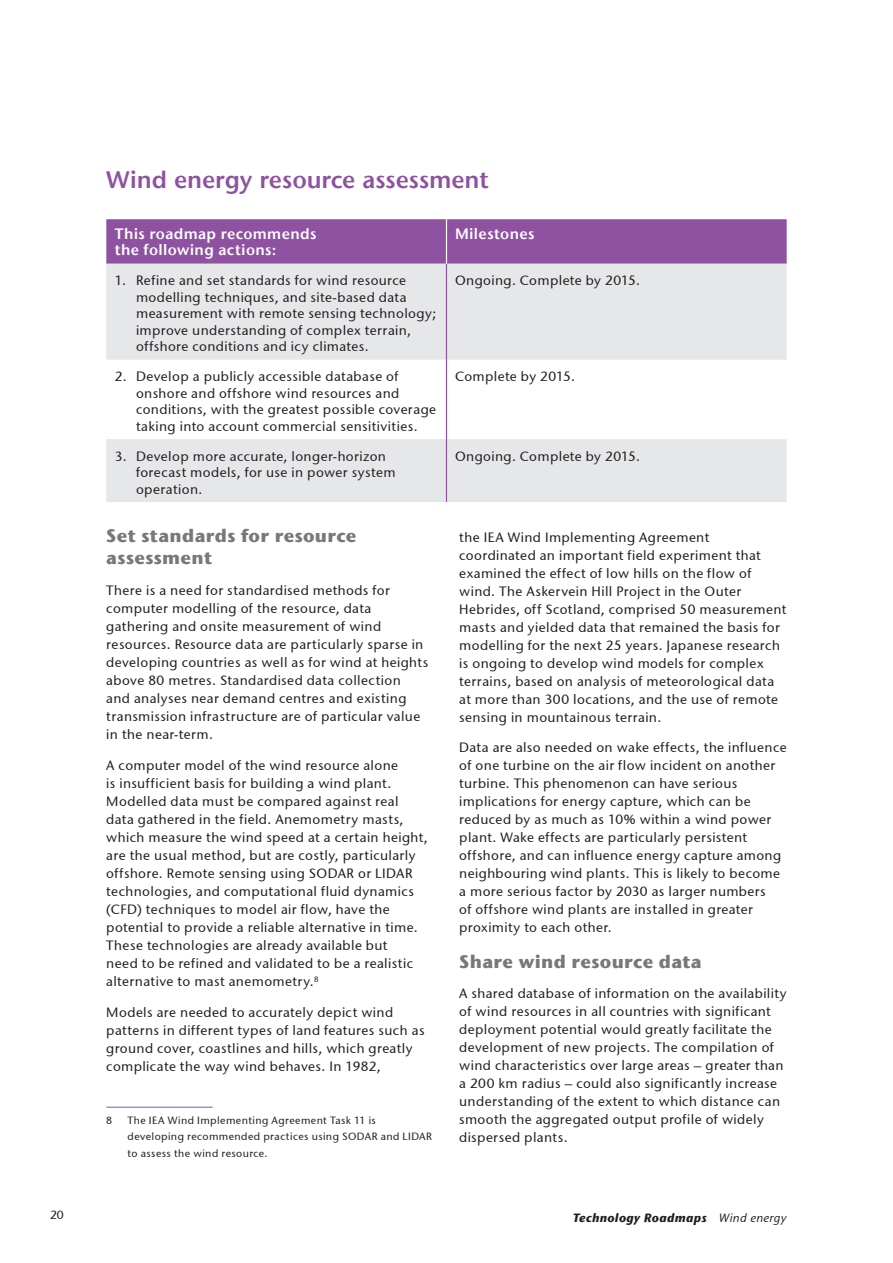
<style>
.page{position:relative;width:893px;height:1263px;background:#fff}
.page>*{position:absolute;margin:0;border:0;box-sizing:border-box;transform-origin:0 0}
.t1{font:24px "Stone Sans ITC Semi";letter-spacing:-.005em;color:#8e52a1}
.t2{font:700 18px/22.5px "Stone Sans ITC";letter-spacing:.015em;color:#76787b}
.t3{font:15px/16.5px "Stone Sans ITC Semi";letter-spacing:.025em;color:#fff}
.t4{font:13.5px/18px "Stone Sans ITCTT Medium";letter-spacing:.03em;color:#231f20}
.t5{font:italic 700 12px "Stone Sans ITC";letter-spacing:.025em;color:#231f20}
.t6{font:12px "Stone Sans ITCTT Medium";color:#231f20}
.t7{font:10.5px/16.5px "Stone Sans ITCTT Medium";letter-spacing:.04em;color:#231f20}
.s1{font-family:"Stone Sans ITCTT Medium";font-weight:400}
</style>
<div class="page">
<div style="left:106px;top:219px;width:681px;height:45px;background:#8e52a1"></div>
<svg style="left:106px;top:264px;width:681px;height:238px;fill:#e6e7e9"></svg>
<hr style="left:446px;top:264px;width:1px;height:96px;background:#8e52a1">
<hr style="left:446px;top:360px;width:1px;height:79px;background:#8e52a1">
<hr style="left:446px;top:439px;width:1px;height:63px;background:#8e52a1">
<hr style="left:446px;top:219px;width:1px;height:45px;background:#fff">
<hr style="left:106px;top:1107px;width:107px;height:1px;background:#8e52a1">
<h1 class="t1" style="left:106px;top:164px;width:384px">Wind energy resource assessment</h1>
<p class="t3" style="left:115px;top:225px;width:203px">This roadmap recommends the following actions:</p>
<p class="t3" style="left:455px;top:225px;width:81px">Milestones</p>
<p class="t4" style="left:136px;top:272px;width:302px;line-height:16.5px;text-indent:-21px">1. Refine and set standards for wind resource modelling techniques, and site-based data measurement with remote sensing technology; improve understanding of complex terrain, offshore conditions and icy climates.</p>
<p class="t4" style="left:455px;top:271px;width:186px">Ongoing. Complete by 2015.</p>
<p class="t4" style="left:136px;top:368px;width:302px;line-height:16.5px;text-indent:-21px">2. Develop a publicly accessible database of onshore and offshore wind resources and conditions, with the greatest possible coverage taking into account commercial sensitivities.</p>
<p class="t4" style="left:455px;top:367px;width:121px">Complete by 2015.</p>
<p class="t4" style="left:136px;top:447px;width:261px;line-height:16.5px;text-indent:-21px">3. Develop more accurate, longer-horizon forecast models, for use in power system operation.</p>
<p class="t4" style="left:455px;top:447px;width:186px">Ongoing. Complete by 2015.</p>
<h2 class="t2" style="left:106px;top:524px;width:252px">Set standards for resource assessment</h2>
<p class="t4" style="left:106px;top:581px;width:324px">There is a need for standardised methods for computer modelling of the resource, data gathering and onsite measurement of wind resources. Resource data are particularly sparse in developing countries as well as for wind at heights above 80 metres. Standardised data collection<br>and analyses near demand centres and existing transmission infrastructure are of particular value in the near-term.</p>
<p class="t4" style="left:106px;top:756px;width:323px">A computer model of the wind resource alone<br>is insufficient basis for building a wind plant.<br>Modelled data must be compared against real data gathered in the field. Anemometry masts, which measure the wind speed at a certain height, are the usual method, but are costly, particularly offshore. Remote sensing using SODAR or LIDAR technologies, and computational fluid dynamics (CFD) techniques to model air flow, have the potential to provide a reliable alternative in time.<br>These technologies are already available but<br>need to be refined and validated to be a realistic alternative to mast anemometry.<sup>8</sup></p>
<p class="t4" style="left:106px;top:1003px;width:320px">Models are needed to accurately depict wind patterns in different types of land features such as ground cover, coastlines and hills, which greatly complicate the way wind behaves. In 1982,</p>
<p class="t4" style="left:459px;top:528px;width:328px">the IEA Wind Implementing Agreement coordinated an important field experiment that examined the effect of low hills on the flow of wind. The Askervein Hill Project in the Outer Hebrides, off Scotland, comprised 50 measurement masts and yielded data that remained the basis for modelling for the next 25 years. Japanese research is ongoing to develop wind models for complex terrains, based on analysis of meteorological data at more than 300 locations, and the use of remote sensing in mountainous terrain.</p>
<p class="t4" style="left:459px;top:739px;width:329px">Data are also needed on wake effects, the influence of one turbine on the air flow incident on another turbine. This phenomenon can have serious implications for energy capture, which can be reduced by as much as 10% within a wind power plant. Wake effects are particularly persistent offshore, and can influence energy capture among neighbouring wind plants. This is likely to become a more serious factor by 2030 as larger numbers<br>of offshore wind plants are installed in greater proximity to each other.</p>
<h2 class="t2" style="left:459px;top:950px;width:244px">Share wind resource data</h2>
<p class="t4" style="left:459px;top:985px;width:329px">A shared database of information on the availability of wind resources in all countries with significant deployment potential would greatly facilitate the development of new projects. The compilation of wind characteristics over large areas – greater than a 200 km radius – could also significantly increase understanding of the extent to which distance can smooth the aggregated output profile of widely dispersed plants.</p>
<p class="t7" style="left:106px;top:1112px;width:8px">8</p>
<p class="t7" style="left:128px;top:1112px;width:306px">The IEA Wind Implementing Agreement Task 11 is developing recommended practices using SODAR and LIDAR to assess the wind resource.</p>
<p class="t6" style="left:50px;top:1208px;width:15px">20</p>
<p class="t5" style="left:573px;top:1210px;width:215px">Technology Roadmaps <span class="s1">Wind energy</span></p>
</div>
